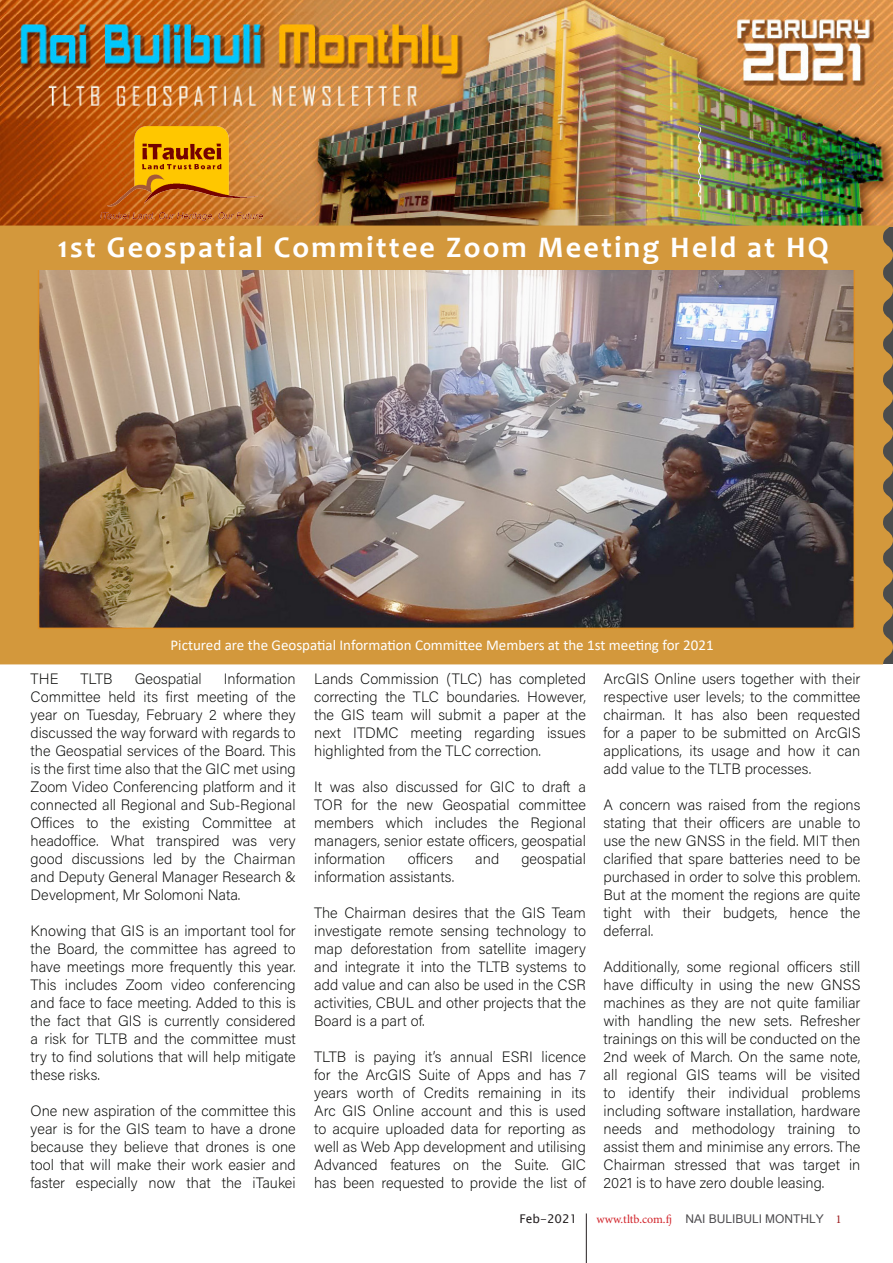
<style>
.page{position:relative;width:893px;height:1263px;background:#fff}
.page>*{position:absolute;margin:0;border:0;box-sizing:border-box;transform-origin:0 0}
.t1{font:700 30px "Candara";letter-spacing:.075em;color:#fff}
.maintext{font:15px/18px "Acumin Variable Concept";color:#040503;text-align:justify}
.t2{font:15px "Calibri";color:#fff}
.t3{font:12px "Microsoft Sans Serif";color:#4d4c4f}
.t4{font:12px "Lucida Sans Unicode";color:#231f20}
.s1{font-family:"Minion Pro";color:#d1232a}
.s2{font-family:"Minion Pro";color:#9b1b1e}
</style>
<div class="page">
<img style="left:0;top:0;width:893px;height:226px">
<svg style="left:0;top:226px;width:893px;height:438px;fill:#d3983c"></svg>
<img style="left:100px;top:127px;width:162px;height:94px">
<svg style="left:697px;top:126px;width:5px;height:72px"></svg>
<img style="left:41px;top:270px;width:811px;height:356px">
<div style="left:6px;top:639px;width:872px;height:25px;background:#d3983c"></div>
<hr style="left:586px;top:1213px;width:1px;height:50px;background:#231f20">
<div style="left:14px;top:235px;width:859px;height:35px;background:#d3983c"></div>
<p class="t1" style="left:58px;top:229px;width:773px">1st Geospatial Committee Zoom Meeting Held at HQ</p>
<p class="t2" style="left:170px;top:634px;width:545px">Pictured are the Geospatial Information Committee Members at the 1st meeting for 2021</p>
<p class="maintext" style="left:31px;top:669px;width:267px;text-indent:193px">Information Committee held its first meeting of the year on Tuesday, February 2 where they discussed the way forward with regards to the Geospatial services of the Board. This is the first time also that the GIC met using Zoom Video Conferencing platform and it connected all Regional and Sub-Regional Offices to the existing Committee at headoffice. What transpired was very good discussions led by the Chairman and Deputy General Manager Research &amp; Development, Mr Solomoni Nata.</p>
<p class="maintext" style="left:31px;top:921px;width:267px">Knowing that GIS is an important tool for the Board, the committee has agreed to have meetings more frequently this year.<br>This includes Zoom video conferencing and face to face meeting. Added to this is the fact that GIS is currently considered a risk for TLTB and the committee must try to find solutions that will help mitigate these risks.</p>
<p class="maintext" style="left:31px;top:1101px;width:267px">One new aspiration of the committee this year is for the GIS team to have a drone because they believe that drones is one tool that will make their work easier and faster especially now that the iTaukei</p>
<p class="maintext" style="left:31px;top:669px;width:29px">THE</p>
<p class="maintext" style="left:81px;top:669px;width:34px">TLTB</p>
<p class="maintext" style="left:135px;top:669px;width:69px">Geospatial</p>
<p class="maintext" style="left:314px;top:669px;width:273px">Lands Commission (TLC) has completed correcting the TLC boundaries. However, the GIS team will submit a paper at the next ITDMC meeting regarding issues highlighted from the TLC correction.</p>
<p class="maintext" style="left:314px;top:777px;width:273px">It was also discussed for GIC to draft a TOR for the new Geospatial committee members which includes the Regional managers, senior estate officers, geospatial information</p>
<p class="maintext" style="left:408px;top:849px;width:47px">officers</p>
<p class="maintext" style="left:475px;top:849px;width:26px">and</p>
<p class="maintext" style="left:521px;top:849px;width:66px">geospatial</p>
<p class="maintext" style="left:314px;top:867px;width:142px">information assistants.</p>
<p class="maintext" style="left:314px;top:903px;width:273px">The Chairman desires that the GIS Team investigate remote sensing technology to map deforestation from satellite imagery and integrate it into the TLTB systems to add value and can also be used in the CSR activities, CBUL and other projects that the Board is a part of.</p>
<p class="maintext" style="left:314px;top:1047px;width:273px">TLTB is paying it’s annual ESRI licence for the ArcGIS Suite of Apps and has 7 years worth of Credits remaining in its Arc GIS Online account and this is used to acquire uploaded data for reporting as well as Web App development and utilising Advanced features on the Suite. GIC has been requested to provide the list of</p>
<p class="maintext" style="left:604px;top:669px;width:258px">ArcGIS Online users together with their respective user levels; to the committee chairman. It has also been requested for a paper to be submitted on ArcGIS applications, its usage and how it can add value to the TLTB processes.</p>
<p class="maintext" style="left:604px;top:795px;width:258px">A concern was raised from the regions stating that their officers are unable to use the new GNSS in the field. MIT then clarified that spare batteries need to be purchased in order to solve this problem.<br>But at the moment the regions are quite tight with their budgets, hence the deferral.</p>
<p class="maintext" style="left:604px;top:957px;width:258px">Additionally, some regional officers still have difficulty in using the new GNSS machines as they are not quite familiar with handling the new sets. Refresher trainings on this will be conducted on the 2nd week of March. On the same note, all regional GIS teams will be visited to identify their individual problems including software installation, hardware needs and methodology training to assist them and minimise any errors. The Chairman stressed that was target in 2021 is to have zero double leasing.</p>
<p class="t4" style="left:519px;top:1209px;width:59px">Feb-2021</p>
<p class="t3" style="left:596px;top:1210px;width:247px"><span class="s1">www.tltb.com.fj</span> NAI BULIBULI MONTHLY <span class="s2">1</span></p>
</div>
